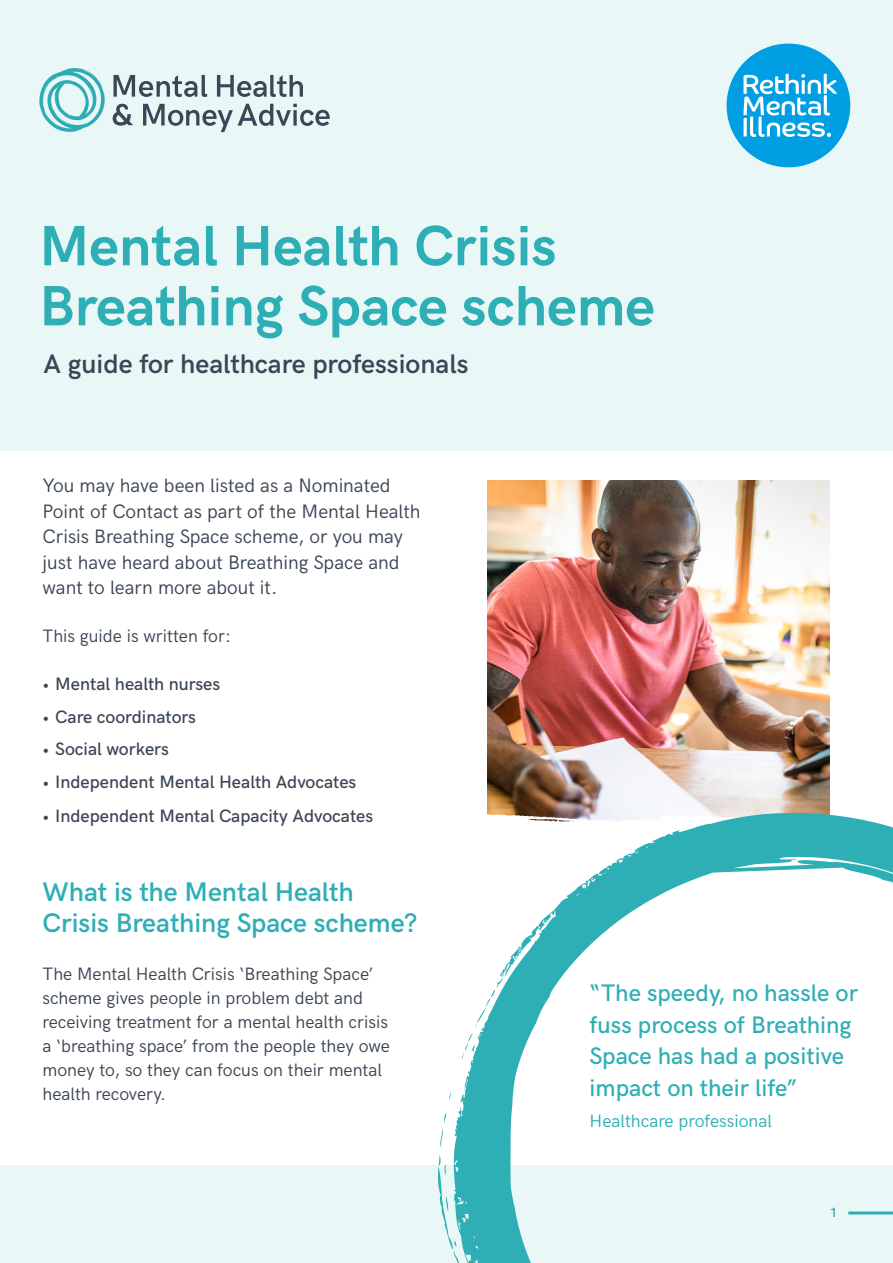
<style>
.page{position:relative;width:893px;height:1263px;background:#fff}
.page>*{position:absolute;margin:0;border:0;box-sizing:border-box;transform-origin:0 0}
.t1{font:700 57px/60px "HK Grotesk";color:#2eaeb5}
.t2{font:600 27px/31.5px "HK Grotesk";color:#2eaeb5}
.t3{font:600 27px "HK Grotesk";color:#3b4655}
.t4{font:500 24px/31.5px "HK Grotesk";color:#2eaeb5}
.t5{font:19.5px/25.5px "HK Grotesk";color:#3b4655}
.t6{font:18px/24px "HK Grotesk";color:#3b4655}
.t7{font:500 18px "HK Grotesk";color:#3b4655}
.t8{font:18px "HK Grotesk";color:#2eaeb5}
.t9{font:600 13.5px "HK Grotesk";color:#2eaeb5}
</style>
<div class="page">
<div style="left:0;top:1165px;width:893px;height:98px;background:#eaf7f7"></div>
<div style="left:0;top:0;width:893px;height:451px;background:#eaf7f7"></div>
<img style="left:488px;top:480px;width:341px;height:333px">
<svg style="left:454px;top:813px;width:439px;height:450px"></svg>
<svg style="left:440px;top:1113px;width:7px;height:35px"></svg>
<svg style="left:438px;top:1155px;width:24px;height:108px"></svg>
<svg style="left:462px;top:914px;width:92px;height:145px"></svg>
<svg style="left:39px;top:68px;width:66px;height:64px"></svg>
<svg style="left:113px;top:104px;width:20px;height:22px"></svg>
<svg style="left:114px;top:75px;width:93px;height:22px"></svg>
<svg style="left:217px;top:75px;width:86px;height:22px"></svg>
<svg style="left:143px;top:104px;width:187px;height:28px"></svg>
<div style="left:727px;top:44px;width:123px;height:123px;background:#009fe3;border-radius:50%"></div>
<svg style="left:743px;top:74px;width:94px;height:63px"></svg>
<h1 class="t1" style="left:39px;top:211px;width:617px">Mental Health Crisis<br>Breathing Space scheme</h1>
<h2 class="t3" style="left:44px;top:343px;width:426px">A guide for healthcare professionals</h2>
<p class="t5" style="left:43px;top:471px;width:380px">You may have been listed as a Nominated Point of Contact as part of the Mental Health Crisis Breathing Space scheme, or you may just have heard about Breathing Space and want to learn more about it.</p>
<p class="t6" style="left:43px;top:622px;width:190px">This guide is written for:</p>
<p class="t7" style="left:43px;top:670px;width:179px">• Mental health nurses</p>
<p class="t7" style="left:43px;top:703px;width:155px">• Care coordinators</p>
<p class="t7" style="left:43px;top:735px;width:128px">• Social workers</p>
<p class="t7" style="left:43px;top:768px;width:315px">• Independent Mental Health Advocates</p>
<p class="t7" style="left:43px;top:802px;width:332px">• Independent Mental Capacity Advocates</p>
<h2 class="t2" style="left:43px;top:873px;width:376px">What is the Mental Health<br>Crisis Breathing Space scheme?</h2>
<p class="t6" style="left:43px;top:960px;width:349px">The Mental Health Crisis ‘Breathing Space’ scheme gives people in problem debt and receiving treatment for a mental health crisis a ‘breathing space’ from the people they owe money to, so they can focus on their mental health recovery.</p>
<h3 class="t4" style="left:590px;top:975px;width:270px">“The speedy, no hassle or fuss process of Breathing<br>Space has had a positive impact on their life”</h3>
<p class="t8" style="left:590px;top:1107px;width:184px">Healthcare professional</p>
<p class="t9" style="left:830px;top:1202px;width:9px">1</p>
</div>
